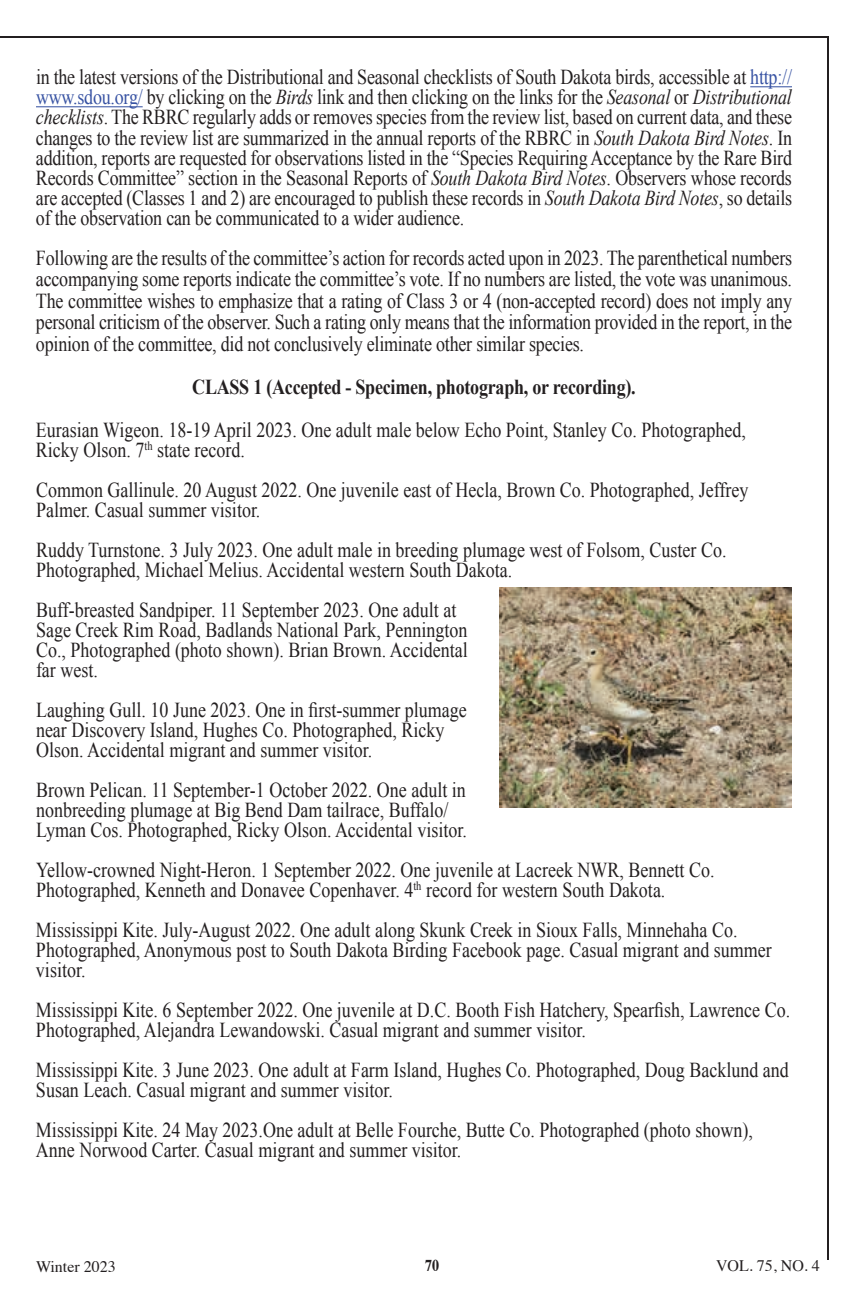
<style>
.page{position:relative;width:864px;height:1296px;background:#fff}
.page>*{position:absolute;margin:0;border:0;box-sizing:border-box;transform-origin:0 0}
.t1{font:21.2px/20px "Times New Roman";color:#231f20;scale:.85 1}
.t2{font:700 21.2px "Times New Roman";letter-spacing:-.015em;color:#231f20;scale:.85 1}
.t3{font:700 16.6px "Times";color:#231f20;scale:.85 1}
.t4{font:16px "Times";color:#231f20}
.s1{color:#3853a3}
.s2{font-style:italic}
</style>
<div class="page">
<hr style="left:0;top:36px;width:829px;height:2px;background:#231f20">
<hr style="left:827px;top:37px;width:2px;height:1223px;background:#231f20">
<hr style="left:750px;top:86px;width:42px;height:1px;background:#3853a3">
<hr style="left:36px;top:106px;width:107px;height:1px;background:#3853a3">
<img style="left:500px;top:588px;width:292px;height:219px">
<p class="t1" style="left:36px;top:67px;width:891px;text-align:justify">in the latest versions of the Distributional and Seasonal checklists of South Dakota birds, accessible at <span class="s1">http:// www.sdou.org/</span> by clicking on the <span class="s2">Birds</span> link and then clicking on the links for the <span class="s2">Seasonal</span> or <span class="s2">Distributional checklists</span>. The RBRC regularly adds or removes species from the review list, based on current data, and these changes to the review list are summarized in the annual reports of the RBRC in <span class="s2">South Dakota Bird Notes</span>. In addition, reports are requested for observations listed in the “Species Requiring Acceptance by the Rare Bird Records Committee” section in the Seasonal Reports of <span class="s2">South Dakota Bird Notes</span>. Observers whose records are accepted (Classes 1 and 2) are encouraged to publish these records in <span class="s2">South Dakota Bird Notes</span>, so details of the observation can be communicated to a wider audience.</p>
<p class="t1" style="left:36px;top:246px;width:891px;line-height:21.6px;text-align:justify">Following are the results of the committee’s action for records acted upon in 2023. The parenthetical numbers accompanying some reports indicate the committee’s vote. If no numbers are listed, the vote was unanimous.<br>The committee wishes to emphasize that a rating of Class 3 or 4 (non-accepted record) does not imply any personal criticism of the observer. Such a rating only means that the information provided in the report, in the opinion of the committee, did not conclusively eliminate other similar species.</p>
<p class="t2" style="left:192px;top:372px;width:523px">CLASS 1 (Accepted - Specimen, photograph, or recording).</p>
<p class="t1" style="left:36px;top:420px;width:837px">Eurasian Wigeon. 18-19 April 2023. One adult male below Echo Point, Stanley Co. Photographed,<br>Ricky Olson. 7<sup>th</sup> state record.</p>
<p class="t1" style="left:36px;top:480px;width:840px">Common Gallinule. 20 August 2022. One juvenile east of Hecla, Brown Co. Photographed, Jeffrey<br>Palmer. Casual summer visitor.</p>
<p class="t1" style="left:36px;top:540px;width:814px">Ruddy Turnstone. 3 July 2023. One adult male in breeding plumage west of Folsom, Custer Co.<br>Photographed, Michael Melius. Accidental western South Dakota.</p>
<p class="t1" style="left:36px;top:600px;width:510px">Buff-breasted Sandpiper. 11 September 2023. One adult at Sage Creek Rim Road, Badlands National Park, Pennington Co., Photographed (photo shown). Brian Brown. Accidental far west.</p>
<p class="t1" style="left:36px;top:700px;width:509px">Laughing Gull. 10 June 2023. One in first-summer plumage near Discovery Island, Hughes Co. Photographed, Ricky<br>Olson. Accidental migrant and summer visitor.</p>
<p class="t1" style="left:36px;top:780px;width:509px">Brown Pelican. 11 September-1 October 2022. One adult in nonbreeding plumage at Big Bend Dam tailrace, Buffalo/<br>Lyman Cos. Photographed, Ricky Olson. Accidental visitor.</p>
<p class="t1" style="left:36px;top:860px;width:800px">Yellow-crowned Night-Heron. 1 September 2022. One juvenile at Lacreek NWR, Bennett Co.<br>Photographed, Kenneth and Donavee Copenhaver. 4<sup>th</sup> record for western South Dakota.</p>
<p class="t1" style="left:36px;top:920px;width:867px">Mississippi Kite. July-August 2022. One adult along Skunk Creek in Sioux Falls, Minnehaha Co.<br>Photographed, Anonymous post to South Dakota Birding Facebook page. Casual migrant and summer visitor.</p>
<p class="t1" style="left:36px;top:1000px;width:889px">Mississippi Kite. 6 September 2022. One juvenile at D.C. Booth Fish Hatchery, Spearfish, Lawrence Co.<br>Photographed, Alejandra Lewandowski. Casual migrant and summer visitor.</p>
<p class="t1" style="left:36px;top:1060px;width:887px">Mississippi Kite. 3 June 2023. One adult at Farm Island, Hughes Co. Photographed, Doug Backlund and<br>Susan Leach. Casual migrant and summer visitor.</p>
<p class="t1" style="left:36px;top:1120px;width:845px">Mississippi Kite. 24 May 2023.One adult at Belle Fourche, Butte Co. Photographed (photo shown),<br>Anne Norwood Carter. Casual migrant and summer visitor.</p>
<p class="t4" style="left:36px;top:1252px;width:81px">Winter 2023</p>
<p class="t3" style="left:425px;top:1249px;width:18px">70</p>
<p class="t4" style="left:716px;top:1250px;width:105px">VOL. 75, NO. 4</p>
</div>
